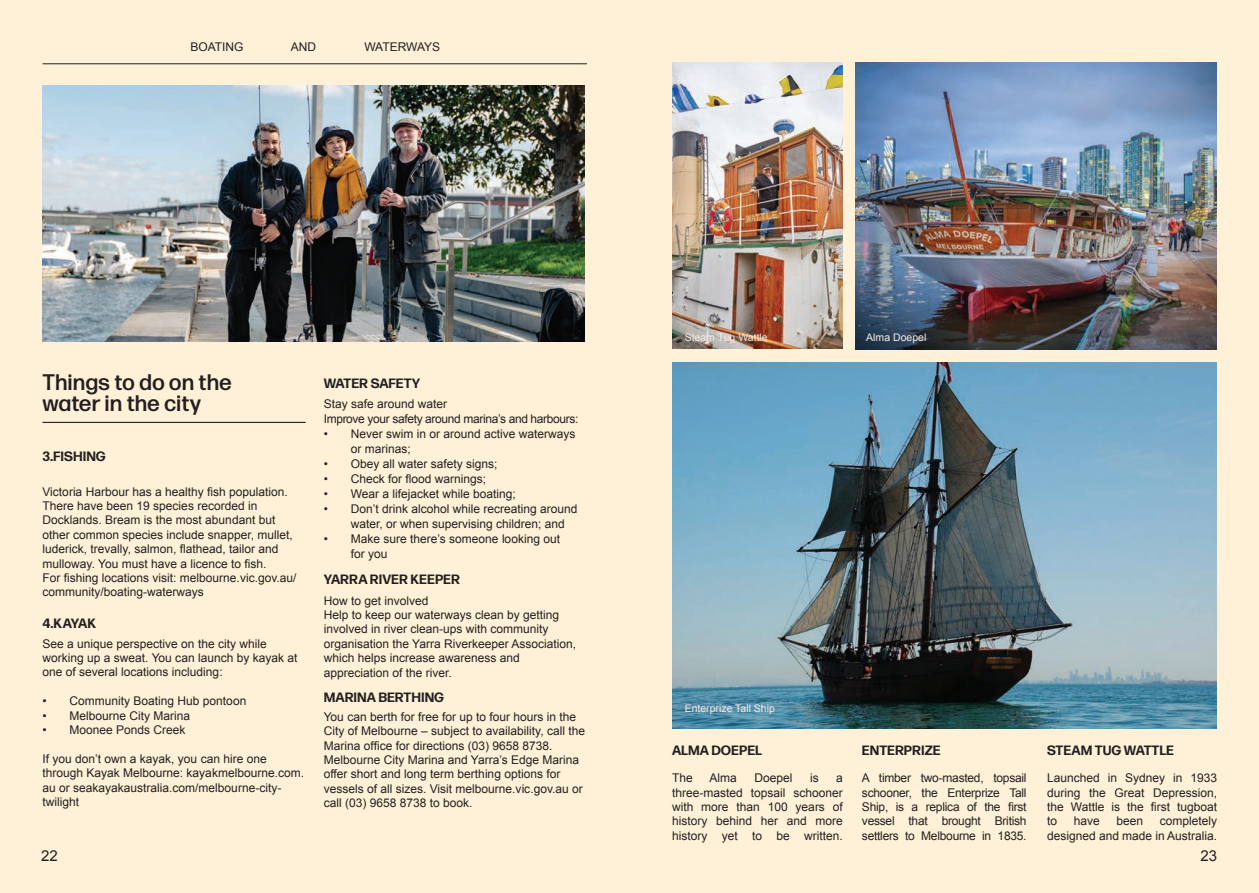
<style>
.page{position:relative;width:1259px;height:893px;background:#fef1d7}
.page>*{position:absolute;margin:0;border:0;box-sizing:border-box;transform-origin:0 0}
.t1{font:500 22.5px/21px "Forma DJR Micro";color:#231f20}
.t2{font:15px "Arial";color:#231f20}
.t3{font:700 13.5px "Forma DJR Micro";color:#231f20}
.t4{font:12px/14.4px "Arial";color:#231f20}
.t5{font:12px/15px "Arial";letter-spacing:-.03em;color:#231f20}
.t6{font:10.5px "Arial";color:#f8ebe4}
</style>
<div class="page">
<hr style="left:43px;top:63px;width:544px;height:1px;background:#231f20">
<img style="left:672px;top:362px;width:544px;height:366px">
<img style="left:856px;top:62px;width:360px;height:287px">
<img style="left:672px;top:63px;width:170px;height:285px">
<img style="left:43px;top:85px;width:542px;height:257px">
<hr style="left:43px;top:422px;width:263px;height:1px;background:#231f20">
<p class="t4" style="left:190px;top:40px;width:55px">BOATING</p>
<p class="t4" style="left:291px;top:40px;width:27px">AND</p>
<p class="t5" style="left:364px;top:40px;width:77px">WATERWAYS</p>
<h1 class="t1" style="left:43px;top:371px;width:191px">Things to do on the water in the city</h1>
<p class="t3" style="left:43px;top:447px;width:65px">3.FISHING</p>
<p class="t4" style="left:43px;top:484px;width:255px">Victoria Harbour has a healthy fish population.<br>There have been 19 species recorded in Docklands. Bream is the most abundant but other common species include snapper, mullet, luderick, trevally, salmon, flathead, tailor and mulloway. You must have a licence to fish.<br>For fishing locations visit: melbourne.vic.gov.au/ community/boating-waterways</p>
<p class="t3" style="left:43px;top:614px;width:55px">4.KAYAK</p>
<p class="t4" style="left:43px;top:636px;width:256px">See a unique perspective on the city while working up a sweat. You can launch by kayak at one of several locations including:</p>
<p class="t4" style="left:43px;top:694px;width:205px">• Community Boating Hub pontoon</p>
<p class="t4" style="left:43px;top:708px;width:149px">• Melbourne City Marina</p>
<p class="t4" style="left:43px;top:723px;width:145px">• Moonee Ponds Creek</p>
<p class="t4" style="left:43px;top:751px;width:263px">If you don’t own a kayak, you can hire one through Kayak Melbourne: kayakmelbourne.com. au or seakayakaustralia.com/melbourne-city&shy;twilight</p>
<p class="t3" style="left:324px;top:374px;width:98px">WATER SAFETY</p>
<p class="t5" style="left:324px;top:396px;width:256px">Stay safe around water<br>Improve your safety around marina’s and harbours:</p>
<p class="t4" style="left:351px;top:426px;width:226px;line-height:15px;text-indent:-27px">• Never swim in or around active waterways or marinas;</p>
<p class="t4" style="left:324px;top:456px;width:175px">• Obey all water safety signs;</p>
<p class="t4" style="left:324px;top:471px;width:164px">• Check for flood warnings;</p>
<p class="t4" style="left:324px;top:486px;width:194px">• Wear a lifejacket while boating;</p>
<p class="t4" style="left:351px;top:501px;width:228px;line-height:15px;text-indent:-27px">• Don’t drink alcohol while recreating around water, or when supervising children; and</p>
<p class="t4" style="left:351px;top:531px;width:211px;line-height:15px;text-indent:-27px">• Make sure there’s someone looking out for you</p>
<p class="t4" style="left:324px;top:593px;width:254px">How to get involved<br>Help to keep our waterways clean by getting involved in river clean-ups with community organisation the Yarra Riverkeeper Association, which helps increase awareness and appreciation of the river.</p>
<p class="t4" style="left:324px;top:710px;width:263px">You can berth for free for up to four hours in the City of Melbourne – subject to availability, call the Marina office for directions (03) 9658 8738.<br>Melbourne City Marina and Yarra’s Edge Marina offer short and long term berthing options for vessels of all sizes. Visit melbourne.vic.gov.au or call (03) 9658 8738 to book.</p>
<p class="t3" style="left:324px;top:571px;width:138px">YARRA RIVER KEEPER</p>
<p class="t3" style="left:324px;top:688px;width:122px">MARINA BERTHING</p>
<p class="t6" style="left:684px;top:330px;width:85px">Steam Tug Wattle</p>
<p class="t6" style="left:866px;top:330px;width:62px">Alma Doepel</p>
<p class="t6" style="left:684px;top:702px;width:92px">Enterprize Tall Ship</p>
<p class="t3" style="left:672px;top:742px;width:92px">ALMA DOEPEL</p>
<p class="t4" style="left:672px;top:771px;width:22px">The</p>
<p class="t4" style="left:709px;top:771px;width:29px">Alma</p>
<p class="t4" style="left:754px;top:771px;width:40px">Doepel</p>
<p class="t4" style="left:810px;top:771px;width:10px">is</p>
<p class="t4" style="left:672px;top:771px;width:172px;text-align:justify;text-indent:164px">a three-masted topsail schooner with more than 100 years of history behind her and more history yet to be written.</p>
<p class="t3" style="left:862px;top:742px;width:80px">ENTERPRIZE</p>
<p class="t4" style="left:862px;top:771px;width:166px;text-align:justify">A timber two-masted, topsail schooner, the Enterprize Tall Ship, is a replica of the first vessel that brought British settlers to Melbourne in 1835.</p>
<p class="t3" style="left:1047px;top:742px;width:128px">STEAM TUG WATTLE</p>
<p class="t4" style="left:1047px;top:771px;width:171px;text-align:justify">Launched in Sydney in 1933 during the Great Depression, the Wattle is the first tugboat to</p>
<p class="t4" style="left:1047px;top:814px;width:171px;text-align:right">completely<br>designed and made in Australia.</p>
<p class="t4" style="left:1073px;top:814px;width:28px">have</p>
<p class="t4" style="left:1116px;top:814px;width:28px">been</p>
<p class="t2" style="left:41px;top:846px;width:18px">22</p>
<p class="t2" style="left:1200px;top:846px;width:18px">23</p>
</div>
